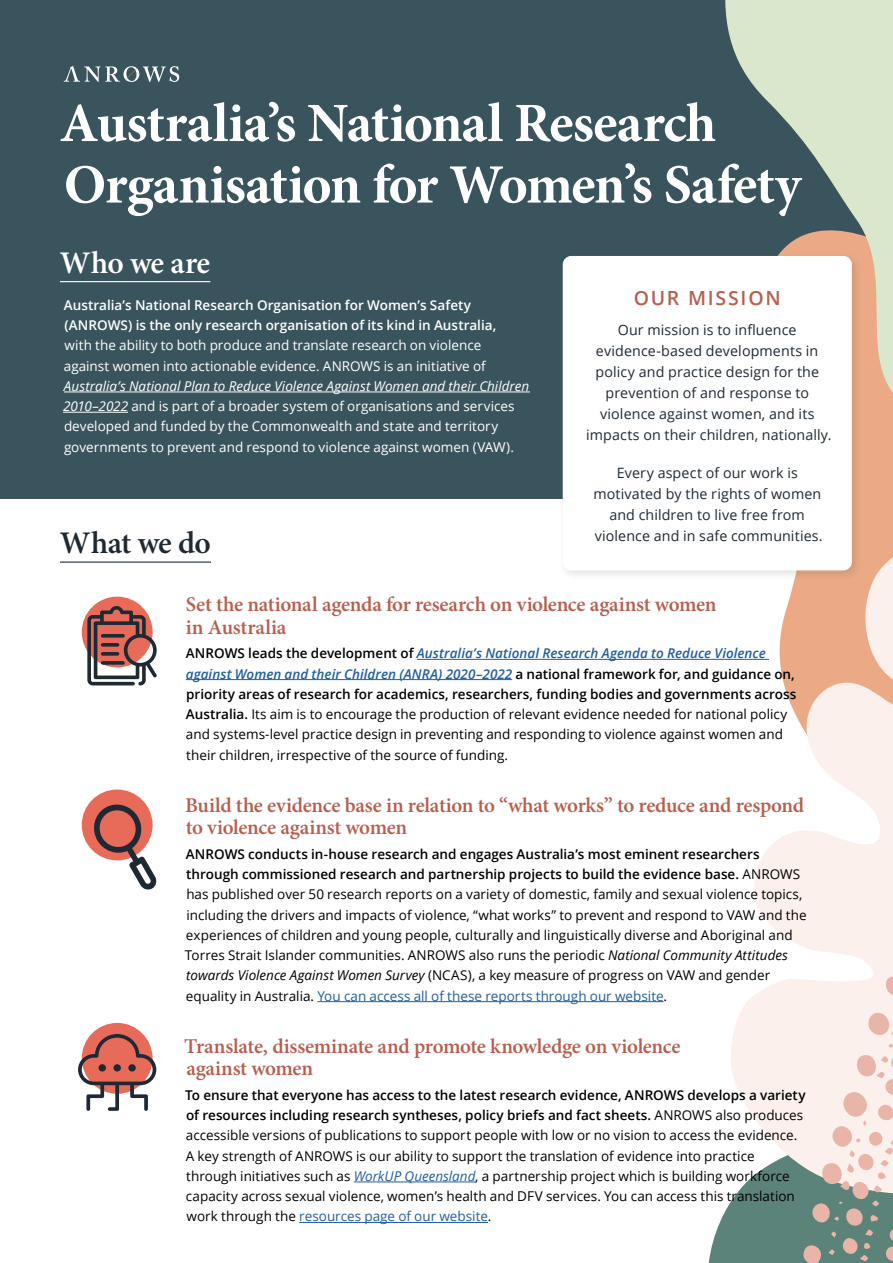
<style>
.page{position:relative;width:893px;height:1263px;background:#fff}
.page>*{position:absolute;margin:0;border:0;box-sizing:border-box;transform-origin:0 0}
.t1{font:700 55.5px/61.5px "Minion Pro";letter-spacing:-.02em;color:#fff}
.t2{font:600 31.5px "Minion Pro";letter-spacing:-.025em;color:#fff}
.t3{font:600 31.5px "Minion Pro";letter-spacing:-.02em;color:#1f2933}
.t4{font:600 21px/22.5px "Minion Pro";letter-spacing:-.02em;color:#b65f4f}
.t5{font:600 19.5px "Open Sans";letter-spacing:.09em;color:#b65f4f}
.t6{font:14.25px/21px "Open Sans";letter-spacing:.01em;color:#1f2933;text-align:center}
.t7{font:13.5px/20.2px "Open Sans";color:#000}
.t8{font:13.5px/20.2px "Open Sans";color:#fff}
.s1{font-weight:600}
.s2{font-style:italic}
.s3{font-weight:600;font-style:italic;color:#215e9e}
.s4{color:#215e9e}
.s5{font-style:italic;color:#215e9e}
</style>
<div class="page">
<div style="left:0;top:0;width:893px;height:498px;background:#3a545d"></div>
<svg style="left:719px;top:440px;width:174px;height:219px;fill:#eba985"></svg>
<svg style="left:729px;top:542px;width:164px;height:512px;fill:#fcf0ec"></svg>
<svg style="left:885px;top:976px;width:8px;height:20px"></svg>
<svg style="left:867px;top:1012px;width:26px;height:24px"></svg>
<svg style="left:888px;top:1044px;width:5px;height:4px"></svg>
<svg style="left:708px;top:1054px;width:185px;height:209px"></svg>
<svg style="left:725px;top:0;width:168px;height:440px;fill:#dae7cc"></svg>
<hr style="left:417px;top:659px;width:352px;height:1px;background:#215e9e">
<hr style="left:186px;top:679px;width:326px;height:1px;background:#215e9e">
<hr style="left:317px;top:1001px;width:347px;height:1px;background:#215e9e">
<hr style="left:354px;top:1181px;width:121px;height:1px;background:#215e9e">
<hr style="left:299px;top:1222px;width:189px;height:1px;background:#215e9e">
<hr style="left:60px;top:281px;width:150px;height:1px;background:#fff">
<hr style="left:64px;top:392px;width:466px;height:1px;background:#fff">
<hr style="left:63px;top:412px;width:65px;height:1px;background:#fff">
<hr style="left:60px;top:561px;width:151px;height:2px;background:#1f2933">
<div style="left:82px;top:597px;width:71px;height:70px;background:#e86b59;border-radius:50%"></div>
<div style="left:82px;top:789px;width:71px;height:71px;background:#e86b59;border-radius:50%"></div>
<div style="left:82px;top:1023px;width:71px;height:71px;background:#e86b59;border-radius:50%"></div>
<svg style="left:91px;top:801px;width:66px;height:89px"></svg>
<svg style="left:78px;top:1034px;width:78px;height:77px"></svg>
<svg style="left:87px;top:606px;width:70px;height:79px"></svg>
<div style="left:557px;top:251px;width:306px;height:331px;background:#000;opacity:.11"></div>
<div style="left:563px;top:256px;width:289px;height:314px;background:#fff;border-radius:9px"></div>
<svg style="left:64px;top:66px;width:115px;height:16px"></svg>
<h1 class="t1" style="left:60px;top:95px;width:743px">Australia’s National Research<br>Organisation for Women’s Safety</h1>
<h2 class="t2" style="left:60px;top:241px;width:152px">Who we are</h2>
<p class="t8" style="left:63px;top:295px;width:467px"><span class="s1">Australia’s National Research Organisation for Women’s Safety (ANROWS) is the only research organisation of its kind in Australia,<br></span>with the ability to both produce and translate research on violence<br>against women into actionable evidence. ANROWS is an initiative of <span class="s2">Australia’s National Plan to Reduce Violence Against Women and their Children 2010–2022</span> and is part of a broader system of organisations and services developed and funded by the Commonwealth and state and territory governments to prevent and respond to violence against women (VAW).</p>
<h2 class="t5" style="left:634px;top:285px;width:148px">OUR MISSION</h2>
<h2 class="t6" style="left:586px;top:319px;width:247px">Our mission is to influence evidence-based developments in policy and practice design for the prevention of and response to violence against women, and its impacts on their children, nationally.</h2>
<h2 class="t6" style="left:593px;top:462px;width:231px">Every aspect of our work is motivated by the rights of women and children to live free from violence and in safe communities.</h2>
<h2 class="t3" style="left:60px;top:521px;width:153px">What we do</h2>
<h3 class="t4" style="left:186px;top:593px;width:532px">Set the national agenda for research on violence against women in Australia</h3>
<p class="t7" style="left:186px;top:643px;width:612px"><span class="s1">ANROWS leads the development of</span> <span class="s3">Australia’s National Research Agenda to Reduce Violence against Women and their Children (ANRA) 2020–2022</span> <span class="s1">a national framework for, and guidance on, priority areas of research for academics, researchers, funding bodies and governments across Australia.</span> Its aim is to encourage the production of relevant evidence needed for national policy and systems-level practice design in preventing and responding to violence against women and their children, irrespective of the source of funding.</p>
<h3 class="t4" style="left:185px;top:794px;width:621px">Build the evidence base in relation to “what works” to reduce and respond to violence against women</h3>
<p class="t7" style="left:185px;top:843px;width:623px"><span class="s1">ANROWS conducts in-house research and engages Australia’s most eminent researchers through commissioned research and partnership projects to build the evidence base.</span> ANROWS has published over 50 research reports on a variety of domestic, family and sexual violence topics, including the drivers and impacts of violence, “what works” to prevent and respond to VAW and the experiences of children and young people, culturally and linguistically diverse and Aboriginal and Torres Strait Islander communities. ANROWS also runs the periodic <span class="s2">National Community Attitudes towards Violence Against Women Survey</span> (NCAS), a key measure of progress on VAW and gender equality in Australia. <span class="s4">You can access all of these reports through our website</span>.</p>
<h3 class="t4" style="left:184px;top:1035px;width:498px">Translate, disseminate and promote knowledge on violence against women</h3>
<p class="t7" style="left:185px;top:1084px;width:622px"><span class="s1">To ensure that everyone has access to the latest research evidence, ANROWS develops a variety of resources including research syntheses, policy briefs and fact sheets.</span> ANROWS also produces accessible versions of publications to support people with low or no vision to access the evidence.<br>A key strength of ANROWS is our ability to support the translation of evidence into practice through initiatives such as <span class="s5">WorkUP Queensland</span>, a partnership project which is building workforce capacity across sexual violence, women’s health and DFV services. You can access this translation work through the <span class="s4">resources page of our website</span>.</p>
</div>
